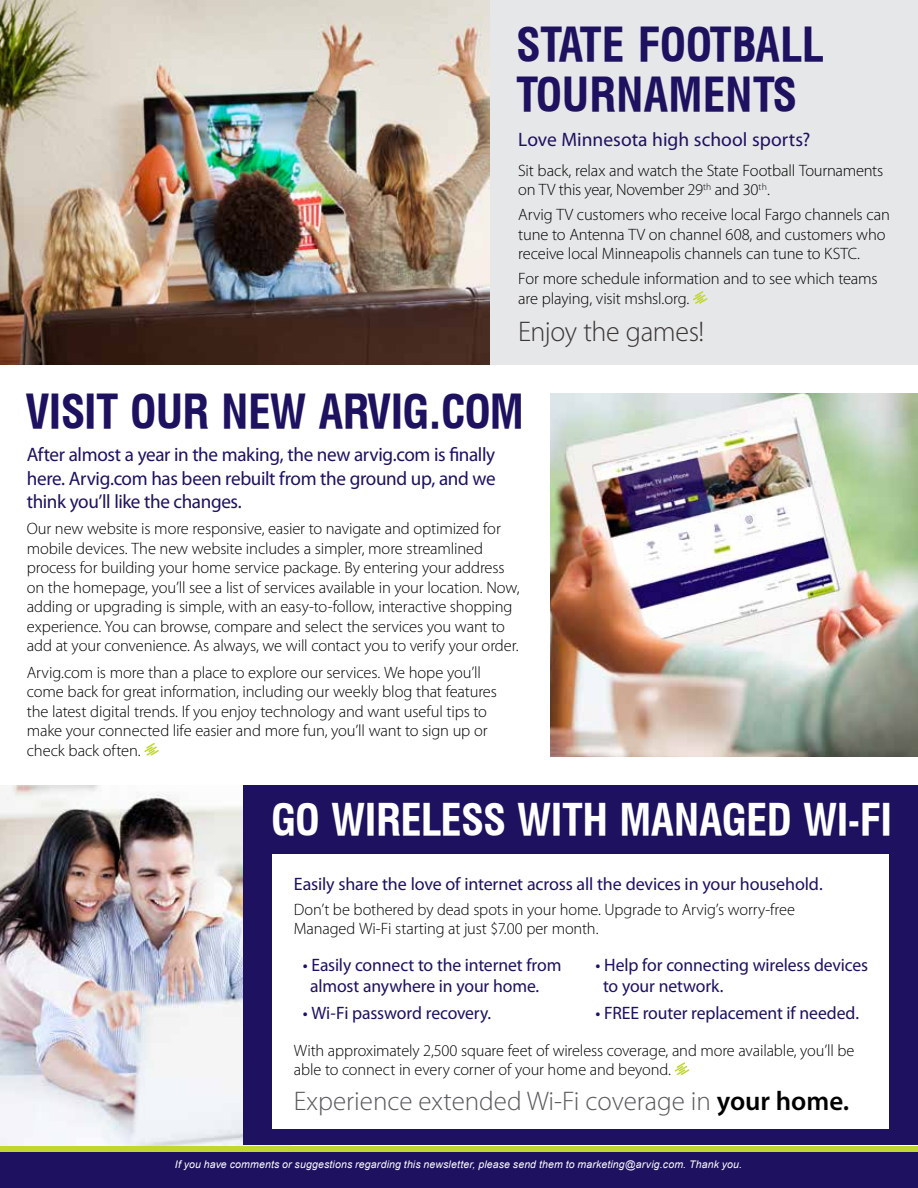
<style>
.page{position:relative;width:918px;height:1188px;background:#fff}
.page>*{position:absolute;margin:0;border:0;box-sizing:border-box;transform-origin:0 0}
.t1{font:700 45px/49.5px "Triumvirate Condensed";letter-spacing:-.015em;color:#1d1160}
.t2{font:700 42px "Triumvirate Condensed";letter-spacing:-.01em;color:#fff}
.t3{font:300 28.5px "Myriad Pro";letter-spacing:-.015em;color:#3b3636}
.t4{font:300 27px "Myriad Pro";color:#58595b}
.t5{font:19.5px/23.4px "Myriad Pro";letter-spacing:-.015em;color:#1d1160;text-align:justify}
.t6{font:19.5px "Myriad Pro";letter-spacing:.005em;color:#1d1160}
.t7{font:18px/21px "Myriad Pro";letter-spacing:-.01em;color:#1d1160}
.t8{font:300 16.5px/19.5px "Myriad Pro";letter-spacing:-.01em;color:#000}
.t9{font:italic 10.5px "Arial";letter-spacing:.015em;color:#fff}
.s1{font-weight:600;color:#000}
</style>
<div class="page">
<img style="left:0;top:785px;width:292px;height:361px">
<div style="left:243px;top:785px;width:675px;height:360px;background:#1d1160"></div>
<div style="left:272px;top:855px;width:616px;height:274px;background:#fff"></div>
<div style="left:0;top:1148px;width:918px;height:40px;background:#1d1160"></div>
<svg style="left:144px;top:743px;width:15px;height:13px"></svg>
<img style="left:551px;top:393px;width:367px;height:364px">
<div style="left:0;top:1146px;width:918px;height:5px;background:#c1d72f"></div>
<div style="left:489px;top:0;width:429px;height:364px;background:#e6e7e8"></div>
<svg style="left:693px;top:291px;width:15px;height:13px"></svg>
<img style="left:0;top:0;width:489px;height:364px">
<svg style="left:675px;top:1062px;width:14px;height:13px"></svg>
<h1 class="t1" style="left:516px;top:19px;width:309px">STATE FOOTBALL<br>TOURNAMENTS</h1>
<p class="t6" style="left:518px;top:127px;width:294px">Love Minnesota high school sports?</p>
<p class="t8" style="left:518px;top:161px;width:367px">Sit back, relax and watch the State Football Tournaments on TV this year, November 29<sup>th</sup> and 30<sup>th</sup>.</p>
<p class="t8" style="left:518px;top:205px;width:373px">Arvig TV customers who receive local Fargo channels can tune to Antenna TV on channel 608, and customers who receive local Minneapolis channels can tune to KSTC.</p>
<p class="t8" style="left:518px;top:269px;width:361px">For more schedule information and to see which teams are playing, visit mshsl.org.</p>
<h3 class="t3" style="left:518px;top:315px;width:188px">Enjoy the games!</h3>
<h1 class="t1" style="left:26px;top:385px;width:500px">VISIT OUR NEW ARVIG.COM</h1>
<p class="t5" style="left:27px;top:443px;width:470px">After almost a year in the making, the new arvig.com is finally here. Arvig.com has been rebuilt from the ground up, and we think you’ll like the changes.</p>
<p class="t8" style="left:27px;top:519px;width:494px">Our new website is more responsive, easier to navigate and optimized for mobile devices. The new website includes a simpler, more streamlined process for building your home service package. By entering your address on the homepage, you’ll see a list of services available in your location. Now, adding or upgrading is simple, with an easy-to-follow, interactive shopping experience. You can browse, compare and select the services you want to add at your convenience. As always, we will contact you to verify your order.</p>
<p class="t8" style="left:27px;top:662px;width:472px">Arvig.com is more than a place to explore our services. We hope you’ll come back for great information, including our weekly blog that features the latest digital trends. If you enjoy technology and want useful tips to make your connected life easier and more fun, you’ll want to sign up or check back often.</p>
<h2 class="t2" style="left:271px;top:792px;width:622px">GO WIRELESS WITH MANAGED WI-FI</h2>
<p class="t7" style="left:294px;top:873px;width:530px">Easily share the love of internet across all the devices in your household.</p>
<p class="t8" style="left:294px;top:899px;width:503px">Don’t be bothered by dead spots in your home. Upgrade to Arvig’s worry-free<br>Managed Wi-Fi starting at just $7.00 per month.</p>
<p class="t7" style="left:310px;top:954px;width:253px;text-indent:-7px">• Easily connect to the internet from almost anywhere in your home.</p>
<p class="t7" style="left:303px;top:1002px;width:190px">• Wi-Fi password recovery.</p>
<p class="t8" style="left:294px;top:1040px;width:562px">With approximately 2,500 square feet of wireless coverage, and more available, you’ll be able to connect in every corner of your home and beyond.</p>
<h3 class="t4" style="left:294px;top:1085px;width:557px">Experience extended Wi-Fi coverage in <span class="s1">your home.</span></h3>
<p class="t7" style="left:603px;top:954px;width:266px;text-indent:-8px">• Help for connecting wireless devices to your network.</p>
<p class="t7" style="left:596px;top:1002px;width:265px">• FREE router replacement if needed.</p>
<p class="t9" style="left:175px;top:1158px;width:569px">If you have comments or suggestions regarding this newsletter, please send them to marketing@arvig.com. Thank you.</p>
</div>
